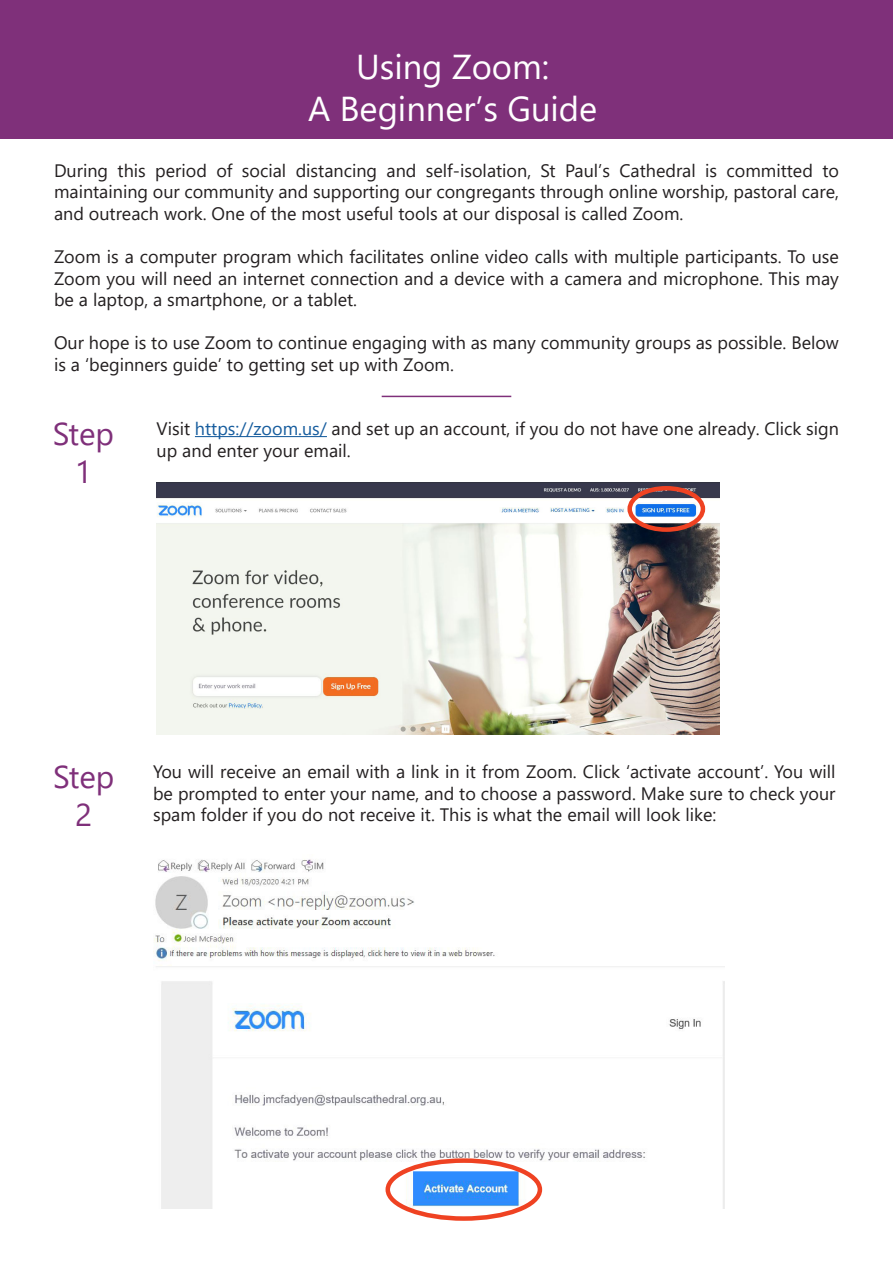
<style>
.page{position:relative;width:893px;height:1263px;background:#fff}
.page>*{position:absolute;margin:0;border:0;box-sizing:border-box;transform-origin:0 0}
.t1{font:34.5px "Segoe UI";color:#fff}
.t2{font:31.5px "Segoe UI";color:#7f307a}
.t3{font:18px/21.6px "Segoe UI";color:#231f20;text-align:justify}
.s1{color:#175d9e}
</style>
<div class="page">
<div style="left:0;top:0;width:893px;height:138px;background:#7f307a"></div>
<hr style="left:195px;top:436px;width:132px;height:1px;background:#175d9e">
<hr style="left:382px;top:396px;width:129px;height:1px;background:#7f307a">
<img style="left:157px;top:482px;width:562px;height:253px">
<div style="left:627px;top:486px;width:78px;height:46px;border:4px solid #ef4222;border-radius:50%"></div>
<img style="left:153px;top:859px;width:572px;height:350px">
<div style="left:386px;top:1158px;width:156px;height:63px;border:4px solid #ef4222;border-radius:50%"></div>
<p class="t1" style="left:356px;top:34px;width:195px">Using Zoom:</p>
<p class="t1" style="left:308px;top:76px;width:291px">A Beginner’s Guide</p>
<p class="t3" style="left:54px;top:158px;width:786px">During this period of social distancing and self-isolation, St Paul’s Cathedral is committed to maintaining our community and supporting our congregants through online worship, pastoral care, and outreach work. One of the most useful tools at our disposal is called Zoom.</p>
<p class="t3" style="left:54px;top:244px;width:786px">Zoom is a computer program which facilitates online video calls with multiple participants. To use Zoom you will need an internet connection and a device with a camera and microphone. This may be a laptop, a smartphone, or a tablet.</p>
<p class="t3" style="left:54px;top:331px;width:786px">Our hope is to use Zoom to continue engaging with as many community groups as possible. Below is a ‘beginners guide’ to getting set up with Zoom.</p>
<p class="t2" style="left:53px;top:404px;width:63px">Step</p>
<p class="t2" style="left:75px;top:442px;width:18px">1</p>
<p class="t3" style="left:157px;top:416px;width:684px">Visit <span class="s1">https://zoom.us/</span> and set up an account, if you do not have one already. Click sign up and enter your email.</p>
<p class="t2" style="left:53px;top:747px;width:63px">Step</p>
<p class="t2" style="left:75px;top:785px;width:18px">2</p>
<p class="t3" style="left:153px;top:759px;width:684px">You will receive an email with a link in it from Zoom. Click ‘activate account’. You will be prompted to enter your name, and to choose a password. Make sure to check your spam folder if you do not receive it. This is what the email will look like:</p>
</div>
